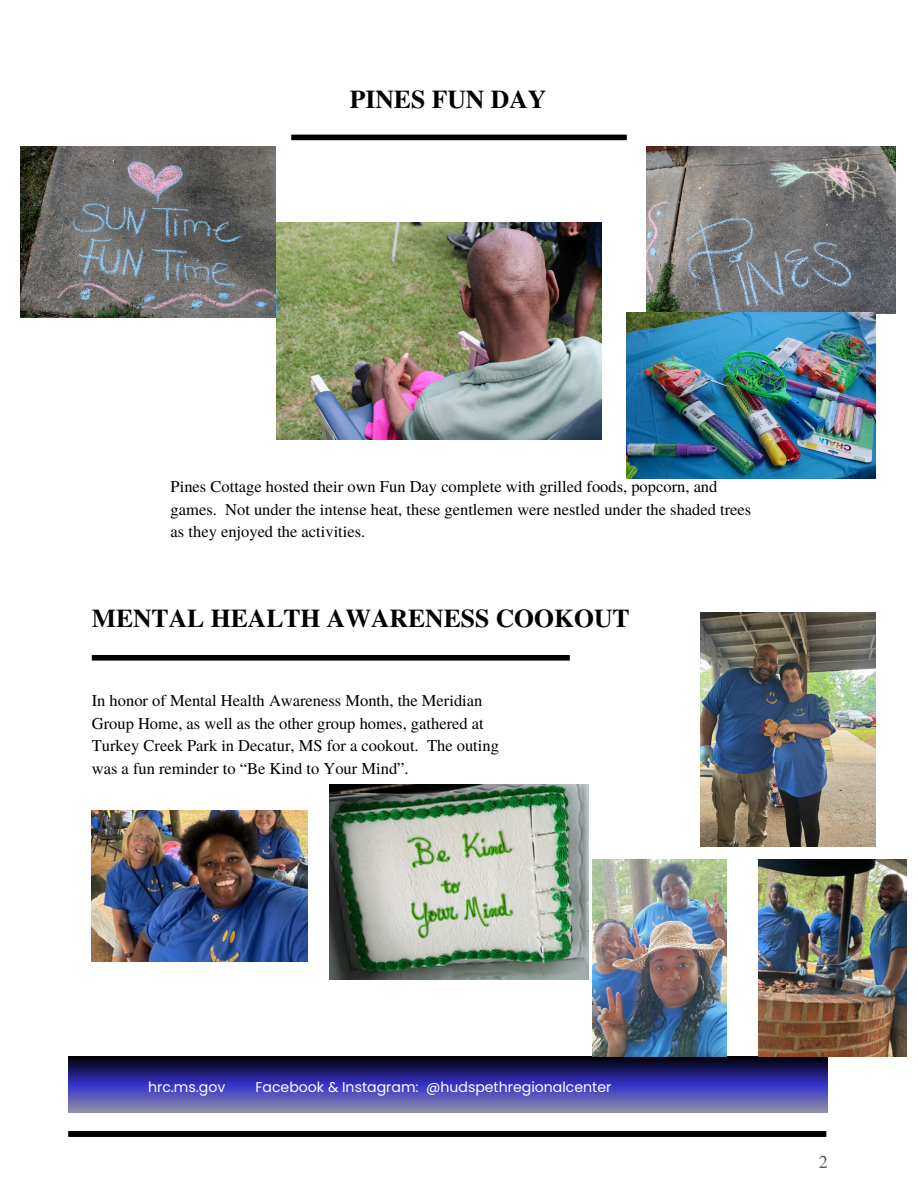
<style>
.page{position:relative;width:918px;height:1188px;background:#fff}
.page>*{position:absolute;margin:0;border:0;box-sizing:border-box;transform-origin:0 0}
.t1{font:700 25.65px "Te X Gyre Termes";color:#000}
.t2{font:18.15px "Te X Gyre Termes";color:#545454}
.t3{font:16.5px/22.5px "Te X Gyre Termes";color:#000}
.t4{font:14.1px "Poppins";color:#fff}
</style>
<div class="page">
<div style="left:68px;top:1131px;width:758px;height:6px;background:#000"></div>
<div style="left:291px;top:135px;width:336px;height:5px;background:#000"></div>
<svg style="left:68px;top:1056px;width:760px;height:56px;background:#3d3c8b"></svg>
<div style="left:92px;top:655px;width:478px;height:6px;background:#000"></div>
<img style="left:276px;top:223px;width:325px;height:217px">
<img style="left:20px;top:147px;width:256px;height:171px">
<img style="left:647px;top:147px;width:248px;height:166px">
<img style="left:627px;top:312px;width:248px;height:167px">
<img style="left:92px;top:810px;width:215px;height:151px">
<img style="left:330px;top:785px;width:258px;height:194px">
<img style="left:700px;top:612px;width:176px;height:234px">
<img style="left:592px;top:860px;width:134px;height:196px">
<img style="left:759px;top:860px;width:147px;height:196px">
<p class="t1" style="left:350px;top:79px;width:198px">PINES FUN DAY</p>
<p class="t3" style="left:171px;top:475px;width:582px">Pines Cottage hosted their own Fun Day complete with grilled foods, popcorn, and games. Not under the intense heat, these gentlemen were nestled under the shaded trees as they enjoyed the activities.</p>
<p class="t1" style="left:92px;top:598px;width:539px">MENTAL HEALTH AWARENESS COOKOUT</p>
<p class="t3" style="left:92px;top:689px;width:409px">In honor of Mental Health Awareness Month, the Meridian Group Home, as well as the other group homes, gathered at Turkey Creek Park in Decatur, MS for a cookout. The outing was a fun reminder to “Be Kind to Your Mind”.</p>
<p class="t4" style="left:148px;top:1078px;width:79px">hrc.ms.gov</p>
<p class="t4" style="left:255px;top:1078px;width:357px">Facebook &amp; Instagram: @hudspethregionalcenter</p>
<p class="t2" style="left:819px;top:1148px;width:11px">2</p>
</div>
